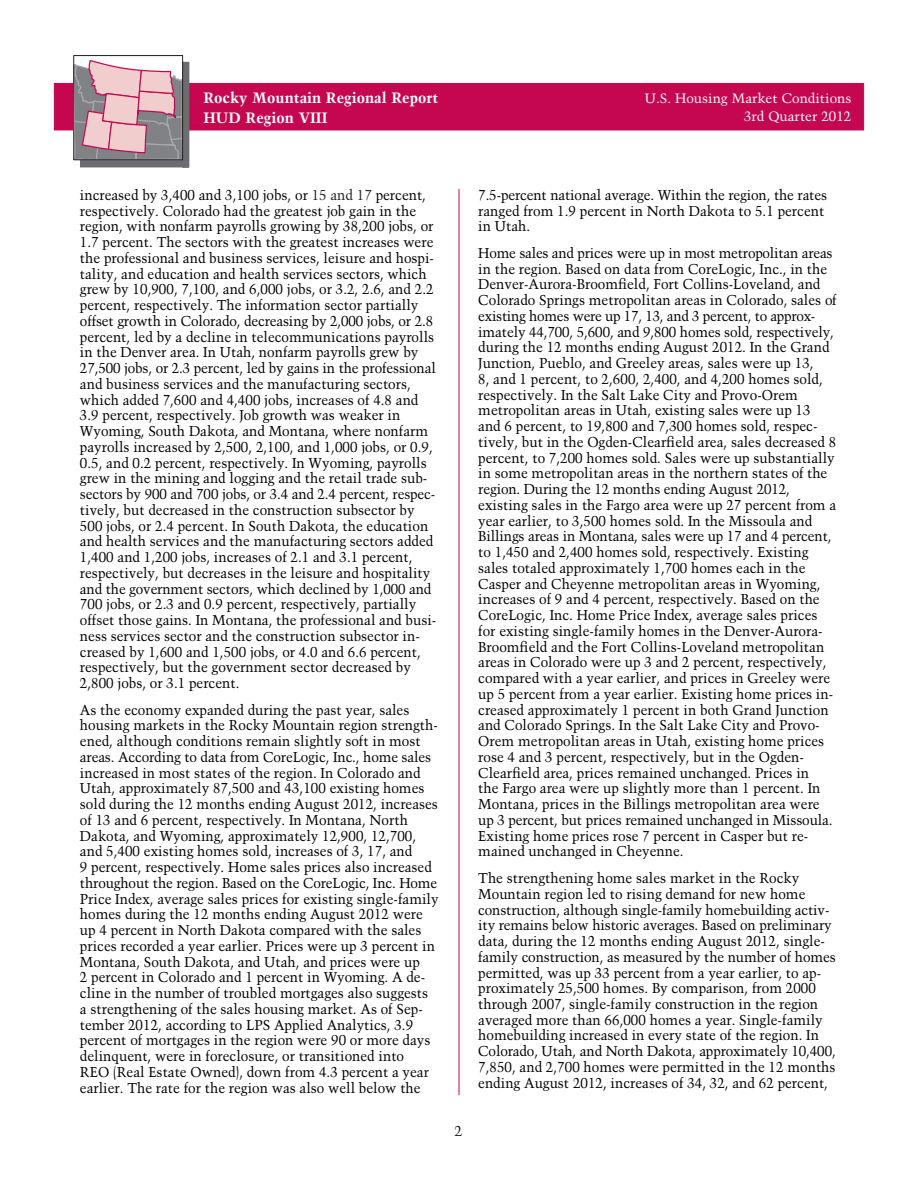
<style>
.page{position:relative;width:918px;height:1188px;background:#fff}
.page>*{position:absolute;margin:0;border:0;box-sizing:border-box;transform-origin:0 0}
.t1{font:700 15px/19.5px "Trump Mediaeval";color:#fff}
.t2{font:14.25px/15.8px "Trump Mediaeval";color:#000;scale:.95 1}
.t3{font:14.25px "Trump Mediaeval";color:#231f20}
.t4{font:13.5px/18px "Trump Mediaeval";color:#fff;text-align:right}
.s1{color:#231f20}
</style>
<div class="page">
<div style="left:54px;top:83px;width:810px;height:47px;background:#c50750"></div>
<svg style="left:73px;top:55px;width:112px;height:106px;background:#c9abb1"></svg>
<div style="left:182px;top:62px;width:7px;height:105px;background:#6c6d70"></div>
<div style="left:80px;top:160px;width:109px;height:7px;background:#6c6d70"></div>
<div style="left:73px;top:55px;width:110px;height:105px;border:1px solid #231f20"></div>
<hr style="left:459px;top:189px;width:1px;height:906px;background:#c50750">
<p class="t1" style="left:203px;top:88px;width:236px">Rocky Mountain Regional Report<br>HUD Region VIII</p>
<p class="t4" style="left:645px;top:89px;width:208px">U.S. Housing Market Conditions<br>3rd Quarter 2012</p>
<p class="t2" style="left:80px;top:187px;width:377px">increased by 3,400 and 3,100 jobs, or <span class="s1">15 and 17</span> percent, respectively. Colorado had the greatest job gain in the region, with nonfarm payrolls growing by 38,200 jobs, or 1.7 percent. The sectors with the greatest increases were the professional and business services, leisure and hospi&shy;tality, and education and health services sectors, which grew by 10,900, 7,100, and 6,000 jobs, or 3.2, 2.6, and 2.2 percent, respectively. The information sector partially offset growth in Colorado, decreasing by 2,000 jobs, or 2.8 percent, led by a decline in telecommunications payrolls in the Denver area. In Utah, nonfarm payrolls grew by 27,500 jobs, or 2.3 percent, led by gains in the professional and business services and the manufacturing sectors, which added 7,600 and 4,400 jobs, increases of 4.8 and 3.9 percent, respectively. Job growth was weaker in Wyoming, South Dakota, and Montana, where nonfarm payrolls increased by 2,500, 2,100, and 1,000 jobs, or 0.9, 0.5, and 0.2 percent, respectively. In Wyoming, payrolls grew in the mining and logging and the retail trade sub&shy;sectors by 900 and 700 jobs, or 3.4 and 2.4 percent, respec&shy;tively, but decreased in the construction subsector by 500 jobs, or 2.4 percent. In South Dakota, the education and health services and the manufacturing sectors added 1,400 and 1,200 jobs, increases of 2.1 and 3.1 percent, respectively, but decreases in the leisure and hospitality and the government sectors, which declined by 1,000 and 700 jobs, or 2.3 and 0.9 percent, respectively, partially offset those gains. In Montana, the professional and busi&shy;ness services sector and the construction subsector in&shy;creased by 1,600 and 1,500 jobs, or 4.0 and 6.6 percent, respectively, but the government sector decreased by 2,800 jobs, or 3.1 percent.</p>
<p class="t2" style="left:80px;top:702px;width:379px">As the economy expanded during the past year, sales housing markets in the Rocky Mountain region strength&shy;ened, although conditions remain slightly soft in most areas. According to data from CoreLogic, Inc., home sales increased in most states of the region. In Colorado and Utah, approximately 87,500 and 43,100 existing homes sold during the 12 months ending August 2012, increases of 13 and 6 percent, respectively. In Montana, North Dakota, and Wyoming, approximately 12,900, 12,700, and 5,400 existing homes sold, increases of 3, 17, and<br>9 percent, respectively. Home sales prices also increased throughout the region. Based on the CoreLogic, Inc. Home Price Index, average sales prices for existing single-family homes during the 12 months ending August 2012 were up 4 percent in North Dakota compared with the sales prices recorded a year earlier. Prices were up 3 percent in Montana, South Dakota, and Utah, and prices were up<br>2 percent in Colorado and 1 percent in Wyoming. A de&shy;cline in the number of troubled mortgages also suggests<br>a strengthening of the sales housing market. As of Sep&shy;tember 2012, according to LPS Applied Analytics, 3.9 percent of mortgages in the region were 90 or more days delinquent, were in foreclosure, or transitioned into<br>REO (Real Estate Owned), down from 4.3 percent a year earlier. The rate for the region was also well below the</p>
<p class="t3" style="left:455px;top:1123px;width:9px">2</p>
<p class="t2" style="left:478px;top:187px;width:369px">7.5-percent national average. Within the region, the rates ranged from 1.9 percent in North Dakota to 5.1 percent in Utah.</p>
<p class="t2" style="left:478px;top:245px;width:379px">Home sales and prices were up in most metropolitan areas in the region. Based on data from CoreLogic, Inc., in the Denver-Aurora-Broomfield, Fort Collins-Loveland, and Colorado Springs metropolitan areas in Colorado, sales of existing homes were up 17, 13, and 3 percent, to approx&shy;imately 44,700, 5,600, and 9,800 homes sold, respectively, during the 12 months ending August 2012. In the Grand Junction, Pueblo, and Greeley areas, sales were up 13,<br>8, and 1 percent, to 2,600, 2,400, and 4,200 homes sold, respectively. In the Salt Lake City and Provo-Orem metropolitan areas in Utah, existing sales were up 13 and 6 percent, to 19,800 and 7,300 homes sold, respec&shy;tively, but in the Ogden-Clearfield area, sales decreased 8 percent, to 7,200 homes sold. Sales were up substantially in some metropolitan areas in the northern states of the region. During the 12 months ending August 2012, existing sales in the Fargo area were up 27 percent from a year earlier, to 3,500 homes sold. In the Missoula and Billings areas in Montana, sales were up 17 and 4 percent, to 1,450 and 2,400 homes sold, respectively. Existing sales totaled approximately 1,700 homes each in the Casper and Cheyenne metropolitan areas in Wyoming, increases of 9 and 4 percent, respectively. Based on the CoreLogic, Inc. Home Price Index, average sales prices for existing single-family homes in the Denver-Aurora-Broomfield and the Fort Collins-Loveland metropolitan areas in Colorado were up 3 and 2 percent, respectively, compared with a year earlier, and prices in Greeley were up 5 percent from a year earlier. Existing home prices in&shy;creased approximately 1 percent in both Grand Junction and Colorado Springs. In the Salt Lake City and Provo-Orem metropolitan areas in Utah, existing home prices rose 4 and 3 percent, respectively, but in the Ogden-Clearfield area, prices remained unchanged. Prices in<br>the Fargo area were up slightly more than 1 percent. In Montana, prices in the Billings metropolitan area were up 3 percent, but prices remained unchanged in Missoula.<br>Existing home prices rose 7 percent in Casper but re&shy;mained unchanged in Cheyenne.</p>
<p class="t2" style="left:478px;top:870px;width:378px">The strengthening home sales market in the Rocky Mountain region led to rising demand for new home construction, although single-family homebuilding activ&shy;ity remains below historic averages. Based on preliminary data, during the 12 months ending August 2012, single&shy;family construction, as measured by the number of homes permitted, was up 33 percent from a year earlier, to ap&shy;proximately 25,500 homes. By comparison, from 2000 through 2007, single-family construction in the region averaged more than 66,000 homes a year. Single-family homebuilding increased in every state of the region. In Colorado, Utah, and North Dakota, approximately 10,400, 7,850, and 2,700 homes were permitted in the 12 months ending August 2012, increases of 34, 32, and 62 percent,</p>
</div>
